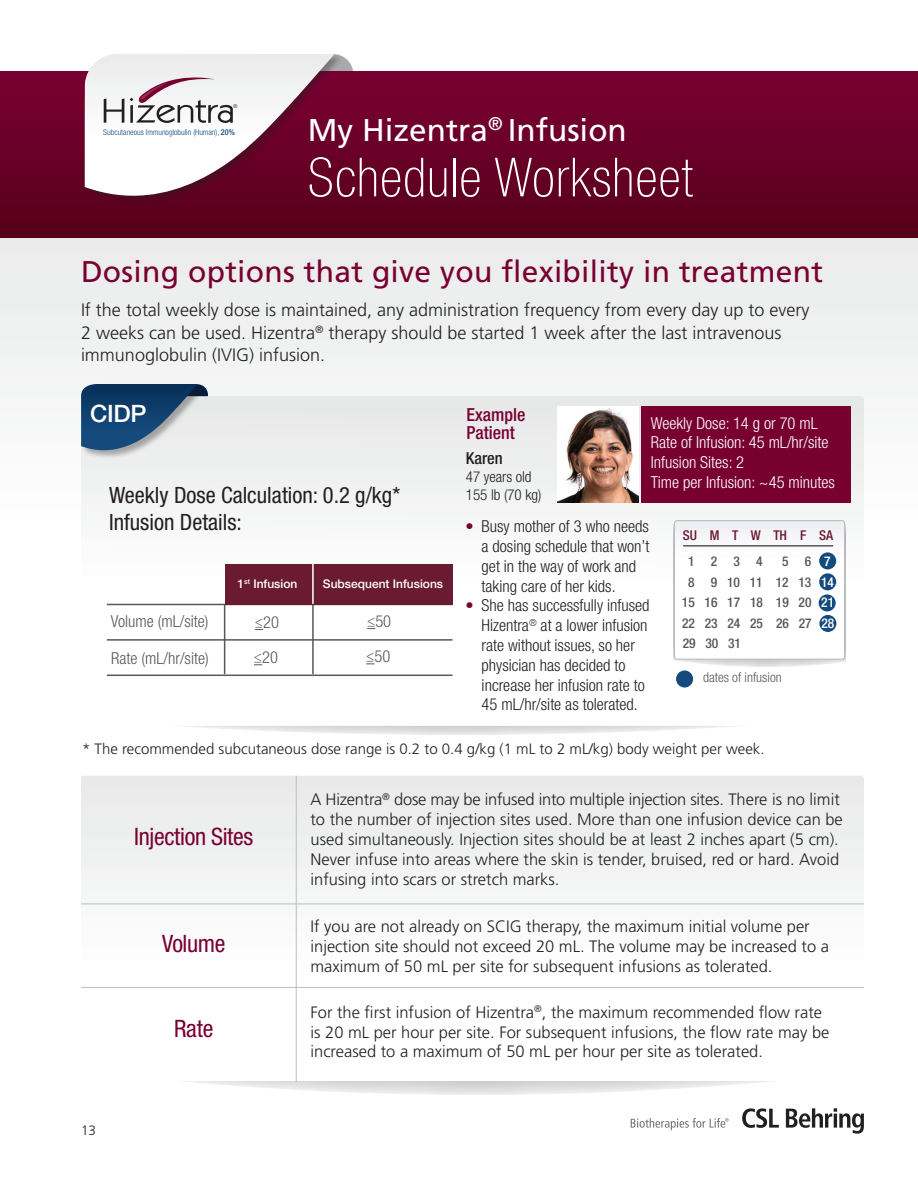
<style>
.page{position:relative;width:918px;height:1188px;background:#fff}
.page>*{position:absolute;margin:0;border:0;box-sizing:border-box;transform-origin:0 0}
.Header_-_Maroon{font:100 condensed 54px "Helvetica Neue LT Std";letter-spacing:.02em;color:#fff}
.Header_-_Maroon-2{font:31.5px "Frutiger";color:#fff}
.t1{font:30px "Frutiger";letter-spacing:.01em;color:#780031}
.t2{font:condensed 24px "Helvetica Neue LT Std";letter-spacing:-.015em;color:#780031}
.Headline{font:500 24px "Helvetica Neue LT Std";color:#fff}
.t3{font:condensed 22.5px "Helvetica Neue LT Std";color:#231f20}
.t4{font:300 18px/22.5px "Frutiger";color:#231f20}
.t5{font:500 condensed 18px/18px "Helvetica Neue LT Std";color:#780031}
.t6{font:300 16.5px/19.8px "Frutiger";color:#231f20}
.t7{font:300 condensed 16.5px/19.8px "Helvetica Neue LT Std";color:#231f20}
.t8{font:300 condensed 16.5px "Helvetica Neue LT Std";color:#fff}
.t9{font:300 condensed 16.5px "Helvetica Neue LT Std";color:#57585a}
.t10{font:500 condensed 16.5px "Helvetica Neue LT Std";color:#231f20}
.Footnotes{font:300 15px "Frutiger";color:#231f20}
.t11{font:300 condensed 15px "Helvetica Neue LT Std";color:#231f20}
.t12{font:500 condensed 13.5px "Helvetica Neue LT Std";color:#57585a}
.Footnotes-2{font:300 condensed 13.5px "Helvetica Neue LT Std";color:#57585a}
.t13{font:500 condensed 13.5px "Helvetica Neue LT Std";color:#6a1831}
.t14{font:300 13.5px "Frutiger";color:#231f20}
.t15{font:500 12px "Helvetica Neue LT Std";color:#fff}
.t16{font:300 condensed 8.1px "Helvetica Neue LT Std";color:#144a7c}
.t17{font:300 5.4px "Helvetica Neue LT Std";color:#231f20}
.s1{font-weight:500}
.s2{color:#780031}
.s3{color:#fff}
</style>
<div class="page">
<div style="left:0;top:238px;width:918px;height:159px;background:#eef1ef"></div>
<svg style="left:742px;top:1108px;width:37px;height:20px"></svg>
<svg style="left:786px;top:1108px;width:78px;height:26px"></svg>
<svg style="left:631px;top:1118px;width:98px;height:12px"></svg>
<div style="left:313px;top:54px;width:40px;height:41px;background:#a8a9ad;border-radius:50%"></div>
<div style="left:0;top:71px;width:918px;height:167px;background:linear-gradient(to bottom,#7a0032,#56001a)"></div>
<div style="left:84px;top:54px;width:260px;height:151px;background:#231f20;opacity:.36"></div>
<svg style="left:85px;top:54px;width:250px;height:165px"></svg>
<svg style="left:183px;top:726px;width:552px;height:9px"></svg>
<svg style="left:81px;top:396px;width:783px;height:291px"></svg>
<div style="left:676px;top:670px;width:17px;height:18px;background:#144a7c;border-radius:50%"></div>
<div style="left:641px;top:406px;width:209px;height:96px;background:#780031"></div>
<svg style="left:183px;top:1081px;width:588px;height:14px"></svg>
<svg style="left:81px;top:776px;width:783px;height:305px"></svg>
<hr style="left:296px;top:776px;width:1px;height:306px;background:#bcbdc0">
<hr style="left:81px;top:904px;width:783px;height:1px;background:#bcbdc0">
<hr style="left:81px;top:987px;width:783px;height:1px;background:#bcbdc0">
<svg style="left:674px;top:522px;width:171px;height:145px"></svg>
<div style="left:674px;top:520px;width:171px;height:140px;border:1px solid #bcbdc0;border-radius:3px"></div>
<div style="left:819px;top:552px;width:17px;height:17px;background:#144a7c;border-radius:50%"></div>
<div style="left:819px;top:573px;width:17px;height:17px;background:#144a7c;border-radius:50%"></div>
<div style="left:819px;top:594px;width:17px;height:17px;background:#144a7c;border-radius:50%"></div>
<div style="left:819px;top:615px;width:17px;height:17px;background:#144a7c;border-radius:50%"></div>
<hr style="left:683px;top:545px;width:150px;height:2px;background:#57585a">
<img style="left:558px;top:406px;width:81px;height:96px">
<div style="left:81px;top:384px;width:126px;height:76px;background:#231f20;opacity:.36"></div>
<svg style="left:81px;top:384px;width:117px;height:66px;background:#466989"></svg>
<hr style="left:107px;top:604px;width:346px;height:1px;background:#57585a">
<hr style="left:107px;top:639px;width:346px;height:2px;background:#57585a">
<hr style="left:107px;top:675px;width:346px;height:1px;background:#57585a">
<hr style="left:224px;top:604px;width:1px;height:70px;background:#57585a">
<hr style="left:312px;top:604px;width:2px;height:70px;background:#57585a">
<div style="left:225px;top:564px;width:228px;height:40px;background:#6b1b31"></div>
<hr style="left:312px;top:564px;width:2px;height:40px;background:#fff">
<p class="t17" style="left:233px;top:102px;width:6px">®</p>
<p class="t16" style="left:103px;top:127px;width:133px">Subcutaneous Immunoglobulin (Human), <span class="s1">20%</span></p>
<p class="Header_-_Maroon-2" style="left:308px;top:111px;width:321px">My Hizentra<sup>®</sup> Infusion</p>
<p class="Header_-_Maroon" style="left:308px;top:147px;width:386px">Schedule Worksheet</p>
<p class="t1" style="left:81px;top:254px;width:744px">Dosing options that give you flexibility in treatment</p>
<p class="t4" style="left:81px;top:299px;width:730px">If the total weekly dose is maintained, any administration frequency from every day up to every<br>2 weeks can be used. Hizentra<sup>®</sup> therapy should be started 1 week after the last intravenous immunoglobulin (IVIG) infusion.</p>
<p class="Headline" style="left:90px;top:400px;width:58px">CIDP</p>
<p class="t5" style="left:467px;top:406px;width:60px">Example<br>Patient</p>
<p class="t8" style="left:651px;top:413px;width:168px">Weekly Dose: 14 g or 70 mL</p>
<p class="t8" style="left:651px;top:433px;width:179px">Rate of Infusion: 45 mL/hr/site</p>
<p class="t8" style="left:651px;top:453px;width:95px">Infusion Sites: 2</p>
<p class="t8" style="left:651px;top:473px;width:186px">Time per Infusion: ~45 minutes</p>
<p class="t10" style="left:466px;top:448px;width:38px">Karen</p>
<p class="t11" style="left:466px;top:468px;width:67px">47 years old</p>
<p class="t11" style="left:466px;top:486px;width:77px">155 lb (70 kg)</p>
<p class="t3" style="left:109px;top:482px;width:293px">Weekly Dose Calculation: 0.2 g/kg*</p>
<p class="t3" style="left:109px;top:509px;width:134px">Infusion Details:</p>
<p class="t7" style="left:482px;top:516px;width:169px;text-indent:-16px"><span class="s2">•</span> Busy mother of 3 who needs a dosing schedule that won’t get in the way of work and taking care of her kids.</p>
<p class="t7" style="left:482px;top:595px;width:169px;text-indent:-16px"><span class="s2">•</span> She has successfully infused<br>Hizentra<sup>®</sup> at a lower infusion rate without issues, so her physician has decided to increase her infusion rate to<br>45 mL/hr/site as tolerated.</p>
<p class="t13" style="left:683px;top:527px;width:152px">SU M T W TH F SA</p>
<p class="t12" style="left:688px;top:553px;width:76px">1 2 3 4</p>
<p class="t12" style="left:782px;top:553px;width:50px">5 6 <span class="s3">7</span></p>
<p class="t12" style="left:682px;top:594px;width:154px">15 16 17 18 19 20 <span class="s3">21</span></p>
<p class="t12" style="left:688px;top:574px;width:147px">8 9 10 11 12 13 <span class="s3">14</span></p>
<p class="t12" style="left:682px;top:616px;width:154px">22 23 24 25 26 27 <span class="s3">28</span></p>
<p class="t12" style="left:683px;top:635px;width:60px">29 30 31</p>
<p class="Footnotes-2" style="left:703px;top:670px;width:80px">dates of infusion</p>
<p class="t15" style="left:237px;top:576px;width:61px">1<sup>st</sup> Infusion</p>
<p class="t15" style="left:323px;top:577px;width:122px">Subsequent Infusions</p>
<p class="t9" style="left:111px;top:611px;width:99px">Volume (mL/site)</p>
<p class="t9" style="left:255px;top:613px;width:26px">≤20</p>
<p class="t9" style="left:367px;top:612px;width:26px">≤50</p>
<p class="t9" style="left:111px;top:649px;width:99px">Rate (mL/hr/site)</p>
<p class="t9" style="left:254px;top:648px;width:26px">≤20</p>
<p class="t9" style="left:366px;top:647px;width:26px">≤50</p>
<p class="Footnotes" style="left:82px;top:741px;width:684px">* The recommended subcutaneous dose range is 0.2 to 0.4 g/kg (1 mL to 2 mL/kg) body weight per week.</p>
<p class="t14" style="left:81px;top:1122px;width:17px">13</p>
<p class="t2" style="left:134px;top:823px;width:120px">Injection Sites</p>
<p class="t2" style="left:162px;top:929px;width:65px">Volume</p>
<p class="t2" style="left:174px;top:1015px;width:41px">Rate</p>
<p class="t6" style="left:310px;top:790px;width:534px">A Hizentra<sup>®</sup> dose may be infused into multiple injection sites. There is no limit to the number of injection sites used. More than one infusion device can be used simultaneously. Injection sites should be at least 2 inches apart (5 cm).<br>Never infuse into areas where the skin is tender, bruised, red or hard. Avoid infusing into scars or stretch marks.</p>
<p class="t6" style="left:310px;top:917px;width:520px">If you are not already on SCIG therapy, the maximum initial volume per injection site should not exceed 20 mL. The volume may be increased to a maximum of 50 mL per site for subsequent infusions as tolerated.</p>
<p class="t6" style="left:310px;top:1002px;width:520px">For the first infusion of Hizentra<sup>®</sup>, the maximum recommended flow rate is 20 mL per hour per site. For subsequent infusions, the flow rate may be increased to a maximum of 50 mL per hour per site as tolerated.</p>
</div>
